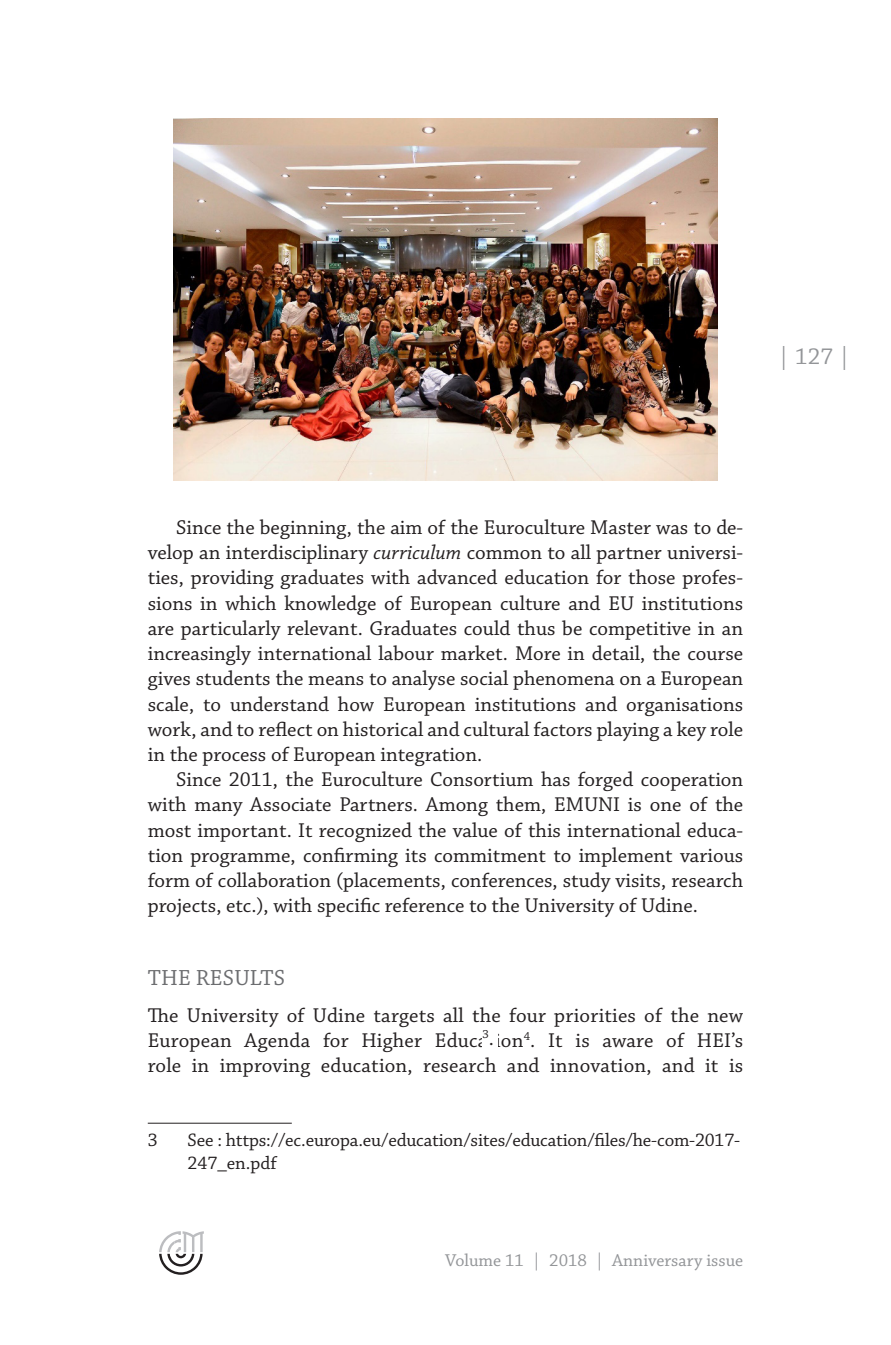
<style>
.page{position:relative;width:891px;height:1345px;background:#fff}
.page>*{position:absolute;margin:0;border:0;box-sizing:border-box;transform-origin:0 0}
.t1{font:24px "Chaparral Pro";color:#939598}
.podnaslov{font:23px "Chaparral Pro";letter-spacing:.01em;color:#6c6d70}
.odstavek{font:21px/25.2px "Chaparral Pro";color:#231f20;text-align:justify}
.prvi_odstavek{font:21px/25.2px "Chaparral Pro";letter-spacing:.01em;color:#231f20;text-align:justify}
.opombe{font:19px/22.8px "Chaparral Pro";letter-spacing:-.01em;color:#231f20}
.t2{font:18px "Chaparral Pro";color:#939598}
.odstavek-2{font:12.2px "Chaparral Pro";color:#231f20}
.s1{font-style:italic}
.s2{font-size:21px}
</style>
<div class="page">
<svg style="left:159px;top:1231px;width:45px;height:43px"></svg>
<img style="left:174px;top:119px;width:543px;height:361px">
<hr style="left:148px;top:1122px;width:144px;height:1px;background:#231f20">
<p class="t1" style="left:777px;top:343px;width:75px">| 127 |</p>
<p class="odstavek" style="left:148px;top:515px;width:597px;text-indent:28px">Since the beginning, the aim of the Euroculture Master was to de&shy;velop an interdisciplinary <span class="s1">curriculum</span> common to all partner universi&shy;ties, providing graduates with advanced education for those profes&shy;sions in which knowledge of European culture and EU institutions are particularly relevant. Graduates could thus be competitive in an increasingly international labour market. More in detail, the course gives students the means to analyse social phenomena on a European scale, to understand how European institutions and organisations work, and to reflect on historical and cultural factors playing a key role in the process of European integration.</p>
<p class="odstavek" style="left:148px;top:767px;width:597px;text-indent:28px">Since 2011, the Euroculture Consortium has forged cooperation with many Associate Partners. Among them, EMUNI is one of the most important. It recognized the value of this international educa&shy;tion programme, confirming its commitment to implement various form of collaboration (placements, conferences, study visits, research projects, etc.), with specific reference to the University of Udine.</p>
<p class="podnaslov" style="left:148px;top:965px;width:139px">THE RESULTS</p>
<p class="prvi_odstavek" style="left:148px;top:1003px;width:597px">The University of Udine targets all the four priorities of the new European Agenda for Higher Education<sup>4</sup>. It is aware of HEI’s role in improving education, research and innovation, and it is</p>
<p class="odstavek-2" style="left:482px;top:1027px;width:13px">3<span class="s2">.</span></p>
<p class="opombe" style="left:148px;top:1129px;width:11px">3</p>
<p class="opombe" style="left:187px;top:1129px;width:554px">See : https://ec.europa.eu/education/sites/education/files/he-com-2017-<br>247_en.pdf</p>
<p class="t2" style="left:445px;top:1250px;width:299px">Volume 11 | 2018 | Anniversary issue</p>
</div>
